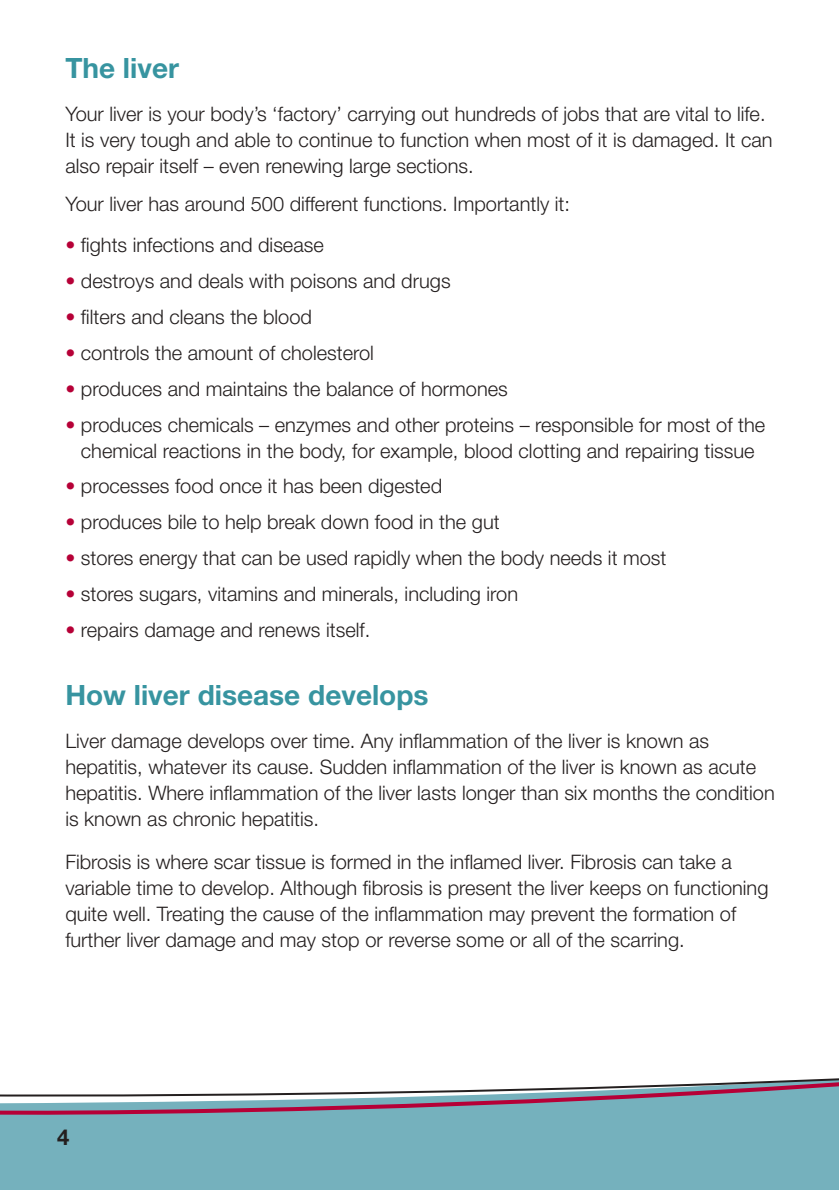
<style>
.page{position:relative;width:839px;height:1190px;background:#fff}
.page>*{position:absolute;margin:0;border:0;box-sizing:border-box;transform-origin:0 0}
.t1{font:700 28px "Helvetica Neue";color:#3794a0}
.t2{font:700 22px "Helvetica Neue";color:#241f1f}
.t3{font:300 20px/26px "Helvetica Neue";color:#241f1f}
.s1{color:#b60037}
</style>
<div class="page">
<div style="left:0;top:1120px;width:838px;height:70px;background:#75b1bd"></div>
<svg style="left:0;top:1100px;width:838px;height:20px;background:#819bad"></svg>
<svg style="left:0;top:1078px;width:838px;height:22px"></svg>
<h1 class="t1" style="left:65px;top:51px;width:115px">The liver</h1>
<p class="t3" style="left:65px;top:101px;width:708px">Your liver is your body’s ‘factory’ carrying out hundreds of jobs that are vital to life.<br>It is very tough and able to continue to function when most of it is damaged. It can also repair itself – even renewing large sections.</p>
<p class="t3" style="left:65px;top:190px;width:506px">Your liver has around 500 different functions. Importantly it:</p>
<p class="t3" style="left:65px;top:232px;width:260px"><span class="s1">•</span> fights infections and disease</p>
<p class="t3" style="left:65px;top:268px;width:386px"><span class="s1">•</span> destroys and deals with poisons and drugs</p>
<p class="t3" style="left:65px;top:304px;width:248px"><span class="s1">•</span> filters and cleans the blood</p>
<p class="t3" style="left:65px;top:340px;width:310px"><span class="s1">•</span> controls the amount of cholesterol</p>
<p class="t3" style="left:65px;top:376px;width:443px"><span class="s1">•</span> produces and maintains the balance of hormones</p>
<p class="t3" style="left:65px;top:412px;width:701px;text-align:center"><span class="s1">•</span> produces chemicals – enzymes and other proteins – responsible for most of the chemical reactions in the body, for example, blood clotting and repairing tissue</p>
<p class="t3" style="left:65px;top:472px;width:378px"><span class="s1">•</span> processes food once it has been digested</p>
<p class="t3" style="left:65px;top:508px;width:435px"><span class="s1">•</span> produces bile to help break down food in the gut</p>
<p class="t3" style="left:65px;top:544px;width:602px"><span class="s1">•</span> stores energy that can be used rapidly when the body needs it most</p>
<p class="t3" style="left:65px;top:580px;width:454px"><span class="s1">•</span> stores sugars, vitamins and minerals, including iron</p>
<p class="t3" style="left:65px;top:616px;width:306px"><span class="s1">•</span> repairs damage and renews itself.</p>
<h1 class="t1" style="left:65px;top:677px;width:364px">How liver disease develops</h1>
<p class="t3" style="left:65px;top:727px;width:710px">Liver damage develops over time. Any inflammation of the liver is known as hepatitis, whatever its cause. Sudden inflammation of the liver is known as acute hepatitis. Where inflammation of the liver lasts longer than six months the condition is known as chronic hepatitis.</p>
<p class="t3" style="left:65px;top:848px;width:704px">Fibrosis is where scar tissue is formed in the inflamed liver. Fibrosis can take a variable time to develop. Although fibrosis is present the liver keeps on functioning quite well. Treating the cause of the inflammation may prevent the formation of further liver damage and may stop or reverse some or all of the scarring.</p>
<p class="t2" style="left:57px;top:1123px;width:14px">4</p>
</div>
